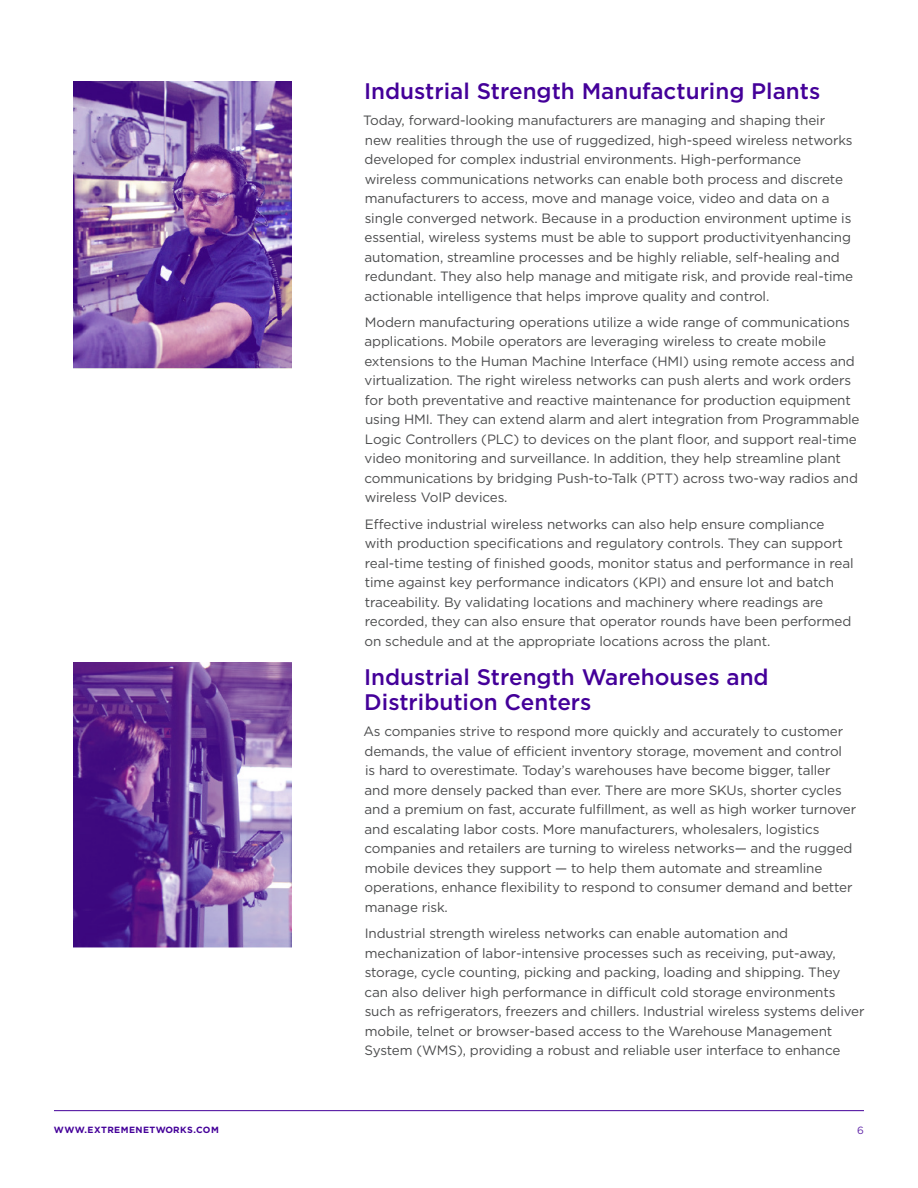
<style>
.page{position:relative;width:918px;height:1188px;background:#fff}
.page>*{position:absolute;margin:0;border:0;box-sizing:border-box;transform-origin:0 0}
.t1{font:500 22.5px/25.5px "Gotham";color:#409}
.Body{font:13.5px/19.5px "Gotham";letter-spacing:-.01em;color:#4b4c4d}
.t2{font:10.5px "Gotham";color:#6026a8}
.t3{font:700 9px "Gotham";letter-spacing:.05em;color:#409}
</style>
<div class="page">
<hr style="left:54px;top:1110px;width:810px;height:1px;background:#409">
<svg style="left:73px;top:662px;width:218px;height:286px;background:#74499f"></svg>
<img style="left:73px;top:82px;width:218px;height:286px">
<h2 class="t1" style="left:364px;top:78px;width:458px">Industrial Strength Manufacturing Plants</h2>
<p class="Body" style="left:363px;top:110px;width:491px">Today, forward-looking manufacturers are managing and shaping their new realities through the use of ruggedized, high-speed wireless networks developed for complex industrial environments. High-performance wireless communications networks can enable both process and discrete manufacturers to access, move and manage voice, video and data on a single converged network. Because in a production environment uptime is essential, wireless systems must be able to support productivityenhancing automation, streamline processes and be highly reliable, self-healing and redundant. They also help manage and mitigate risk, and provide real-time actionable intelligence that helps improve quality and control.</p>
<p class="Body" style="left:365px;top:312px;width:497px">Modern manufacturing operations utilize a wide range of communications applications. Mobile operators are leveraging wireless to create mobile extensions to the Human Machine Interface (HMI) using remote access and virtualization. The right wireless networks can push alerts and work orders for both preventative and reactive maintenance for production equipment using HMI. They can extend alarm and alert integration from Programmable Logic Controllers (PLC) to devices on the plant floor, and support real-time video monitoring and surveillance. In addition, they help streamline plant communications by bridging Push-to-Talk (PTT) across two-way radios and wireless VoIP devices.</p>
<p class="Body" style="left:365px;top:514px;width:491px">Effective industrial wireless networks can also help ensure compliance with production specifications and regulatory controls. They can support real-time testing of finished goods, monitor status and performance in real time against key performance indicators (KPI) and ensure lot and batch traceability. By validating locations and machinery where readings are recorded, they can also ensure that operator rounds have been performed on schedule and at the appropriate locations across the plant.</p>
<h2 class="t1" style="left:364px;top:664px;width:406px">Industrial Strength Warehouses and<br>Distribution Centers</h2>
<p class="Body" style="left:363px;top:722px;width:494px">As companies strive to respond more quickly and accurately to customer demands, the value of efficient inventory storage, movement and control<br>is hard to overestimate. Today’s warehouses have become bigger, taller and more densely packed than ever. There are more SKUs, shorter cycles and a premium on fast, accurate fulfillment, as well as high worker turnover and escalating labor costs. More manufacturers, wholesalers, logistics companies and retailers are turning to wireless networks— and the rugged mobile devices they support — to help them automate and streamline operations, enhance flexibility to respond to consumer demand and better manage risk.</p>
<p class="Body" style="left:365px;top:923px;width:501px">Industrial strength wireless networks can enable automation and mechanization of labor-intensive processes such as receiving, put-away, storage, cycle counting, picking and packing, loading and shipping. They can also deliver high performance in difficult cold storage environments such as refrigerators, freezers and chillers. Industrial wireless systems deliver mobile, telnet or browser-based access to the Warehouse Management System (WMS), providing a robust and reliable user interface to enhance</p>
<p class="t3" style="left:54px;top:1124px;width:166px">WWW.EXTREMENETWORKS.COM</p>
<p class="t2" style="left:857px;top:1124px;width:8px">6</p>
</div>
